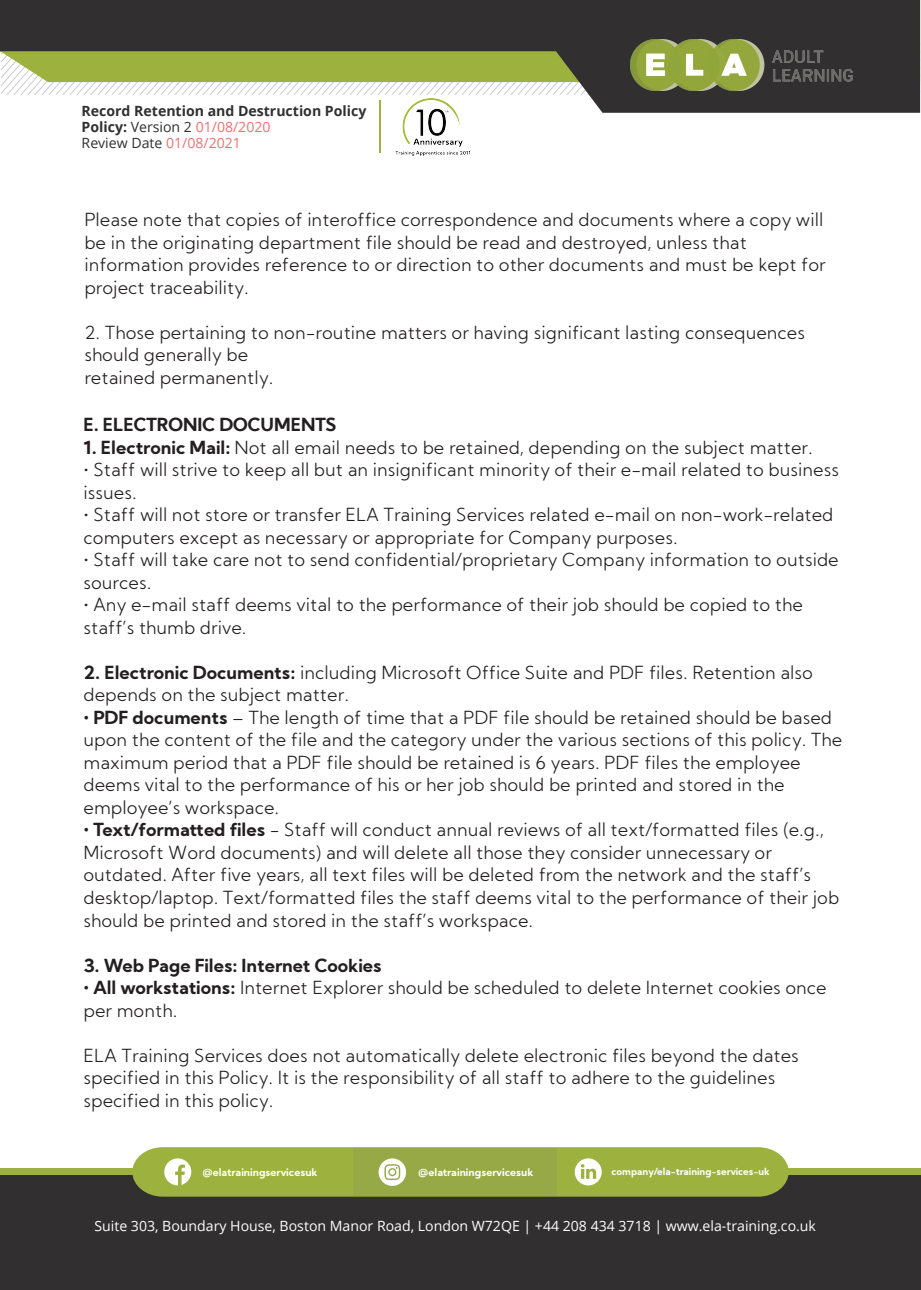
<style>
.page{position:relative;width:921px;height:1290px;background:#fff}
.page>*{position:absolute;margin:0;border:0;box-sizing:border-box;transform-origin:0 0}
.t1{font:300 18px/22.5px "Kumbh Sans";color:#231f20}
.t2{font:700 18px "Kumbh Sans";color:#231f20}
.t3{font:14.1px "Open Sans";color:#fff}
.t4{font:700 14.1px/15.9px "Open Sans";color:#312f30}
.t5{font:700 10.5px "Kumbh Sans";color:#fff}
.t6{font:700 9.75px "Kumbh Sans";color:#fff}
.s1{font-weight:400}
.s2{font-weight:400;color:#f26f71}
.s3{font-weight:700}
</style>
<div class="page">
<div style="left:0;top:1171px;width:920px;height:119px;background:#312f30"></div>
<div style="left:0;top:1168px;width:920px;height:6px;background:#9db23e"></div>
<svg style="left:0;top:0;width:919px;height:113px;fill:#312f30"></svg>
<img style="left:629px;top:39px;width:224px;height:51px">
<svg style="left:132px;top:1147px;width:656px;height:49px;background:#9fb24b"></svg>
<img style="left:396px;top:98px;width:74px;height:57px">
<hr style="left:379px;top:101px;width:1px;height:52px;background:#9db23e">
<p class="t4" style="left:82px;top:103px;width:286px">Record Retention and Destruction Policy<br>Policy: <span class="s1">Version 2</span> <span class="s2">01/08/2020<br></span><span class="s1">Review Date</span> <span class="s2">01/08/2021</span></p>
<p class="t1" style="left:84px;top:209px;width:742px">Please note that copies of interoffice correspondence and documents where a copy will be in the originating department file should be read and destroyed, unless that information provides reference to or direction to other documents and must be kept for project traceability.</p>
<p class="t1" style="left:84px;top:321px;width:722px">2. Those pertaining to non-routine matters or having significant lasting consequences should generally be<br>retained permanently.</p>
<p class="t2" style="left:83px;top:413px;width:254px">E. ELECTRONIC DOCUMENTS</p>
<p class="t1" style="left:83px;top:436px;width:730px"><span class="s3">1. Electronic Mail:</span> Not all email needs to be retained, depending on the subject matter.</p>
<p class="t1" style="left:83px;top:458px;width:756px">• Staff will strive to keep all but an insignificant minority of their e-mail related to business issues.</p>
<p class="t1" style="left:83px;top:503px;width:751px">• Staff will not store or transfer ELA Training Services related e-mail on non-work-related computers except as necessary or appropriate for Company purposes.</p>
<p class="t1" style="left:83px;top:548px;width:756px">• Staff will take care not to send confidential/proprietary Company information to outside sources.</p>
<p class="t1" style="left:83px;top:593px;width:720px">• Any e-mail staff deems vital to the performance of their job should be copied to the staff’s thumb drive.</p>
<p class="t1" style="left:83px;top:661px;width:730px"><span class="s3">2. Electronic Documents:</span> including Microsoft Office Suite and PDF files. Retention also depends on the subject matter.</p>
<p class="t1" style="left:83px;top:706px;width:760px"><span class="s3">• PDF documents</span> – The length of time that a PDF file should be retained should be based upon the content of the file and the category under the various sections of this policy. The maximum period that a PDF file should be retained is 6 years. PDF files the employee deems vital to the performance of his or her job should be printed and stored in the employee’s workspace.</p>
<p class="t1" style="left:83px;top:818px;width:757px"><span class="s3">• Text/formatted files</span> - Staff will conduct annual reviews of all text/formatted files (e.g., Microsoft Word documents) and will delete all those they consider unnecessary or outdated. After five years, all text files will be deleted from the network and the staff’s desktop/laptop. Text/formatted files the staff deems vital to the performance of their job should be printed and stored in the staff’s workspace.</p>
<p class="t2" style="left:83px;top:953px;width:299px">3. Web Page Files: Internet Cookies</p>
<p class="t1" style="left:83px;top:976px;width:744px"><span class="s3">• All workstations:</span> Internet Explorer should be scheduled to delete Internet cookies once per month.</p>
<p class="t1" style="left:83px;top:1043px;width:716px">ELA Training Services does not automatically delete electronic files beyond the dates specified in this Policy. It is the responsibility of all staff to adhere to the guidelines specified in this policy.</p>
<p class="t5" style="left:202px;top:1165px;width:116px">@elatrainingservicesuk</p>
<p class="t5" style="left:418px;top:1165px;width:116px">@elatrainingservicesuk</p>
<p class="t6" style="left:611px;top:1165px;width:160px">company/ela-training-services-uk</p>
<p class="t3" style="left:94px;top:1216px;width:722px">Suite 303, Boundary House, Boston Manor Road, London W72QE | +44 208 434 3718 | www.ela-training.co.uk</p>
</div>
